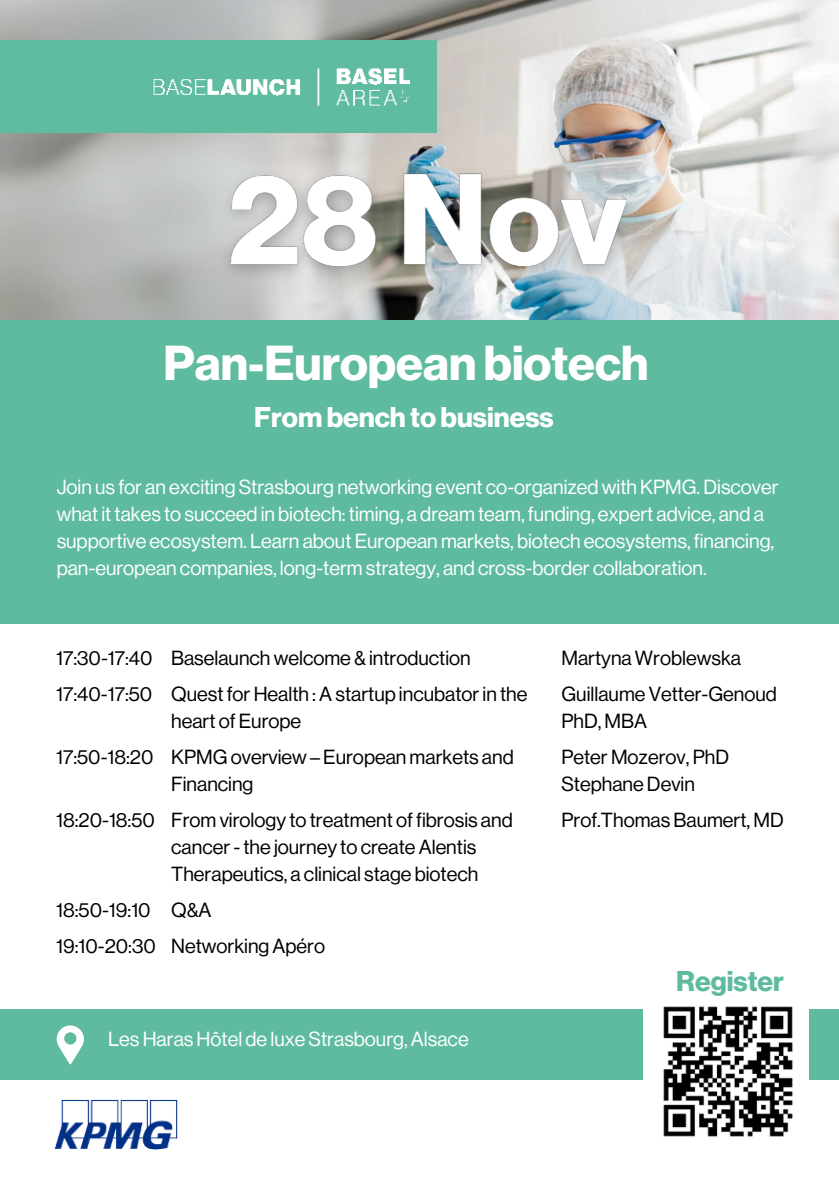
<style>
.page{position:relative;width:839px;height:1191px;background:#fff}
.page>*{position:absolute;margin:0;border:0;box-sizing:border-box;transform-origin:0 0}
.t1{font:48px "N Haas Grotesk DS Pro 75 Bd";color:#fff}
.t2{font:28px "N Haas Grotesk DS Pro 75 Bd";color:#fff}
.t3{font:28px "N Haas Grotesk DS Pro 75 Bd";color:#5ebb9f}
.t4{font:20px/27px "N Haas Grotesk DS Pro 55 Rg";color:#000}
.t5{font:20px/27px "N Haas Grotesk DS Pro 55 Rg";color:#fff}
</style>
<div class="page">
<img style="left:0;top:0;width:838px;height:320px">
<img style="left:0;top:41px;width:436px;height:91px">
<img style="left:54px;top:1099px;width:124px;height:51px">
<div style="left:0;top:1009px;width:838px;height:71px;background:#5ebb9f"></div>
<div style="left:643px;top:999px;width:165px;height:162px;background:#fff"></div>
<div style="left:0;top:320px;width:838px;height:304px;background:#5ebb9f"></div>
<svg style="left:57px;top:1025px;width:27px;height:39px"></svg>
<img style="left:663px;top:1006px;width:130px;height:131px">
<img style="left:207px;top:146px;width:443px;height:153px">
<h1 class="t1" style="left:164px;top:335px;width:486px">Pan-European biotech</h1>
<h2 class="t2" style="left:254px;top:400px;width:301px">From bench to business</h2>
<p class="t5" style="left:57px;top:474px;width:723px">Join us for an exciting Strasbourg networking event co-organized with KPMG. Discover what it takes to succeed in biotech: timing, a dream team, funding, expert advice, and a supportive ecosystem. Learn about European markets, biotech ecosystems, financing, pan-european companies, long-term strategy, and cross-border collaboration.</p>
<p class="t4" style="left:56px;top:645px;width:416px">17:30-17:40 Baselaunch welcome &amp; introduction</p>
<p class="t4" style="left:561px;top:645px;width:181px">Martyna Wroblewska</p>
<p class="t4" style="left:171px;top:681px;width:358px;text-indent:-115px">17:40-17:50 Quest for Health : A startup incubator in the heart of Europe</p>
<p class="t4" style="left:561px;top:681px;width:217px">Guillaume Vetter-Genoud<br>PhD, MBA</p>
<p class="t4" style="left:171px;top:744px;width:344px;text-indent:-115px">17:50-18:20 KPMG overview – European markets and<br>Financing</p>
<p class="t4" style="left:561px;top:744px;width:169px">Peter Mozerov, PhD<br>Stephane Devin</p>
<p class="t4" style="left:171px;top:807px;width:343px;text-indent:-115px">18:20-18:50 From virology to treatment of fibrosis and cancer - the journey to create Alentis<br>Therapeutics, a clinical stage biotech</p>
<p class="t4" style="left:561px;top:807px;width:224px">Prof.Thomas Baumert, MD</p>
<p class="t4" style="left:56px;top:892px;width:270px;line-height:36px">18:50-19:10 Q&amp;A<br>19:10-20:30 Networking Apéro</p>
<p class="t5" style="left:108px;top:1026px;width:362px">Les Haras Hôtel de luxe Strasbourg, Alsace</p>
<h2 class="t3" style="left:676px;top:965px;width:109px">Register</h2>
</div>
